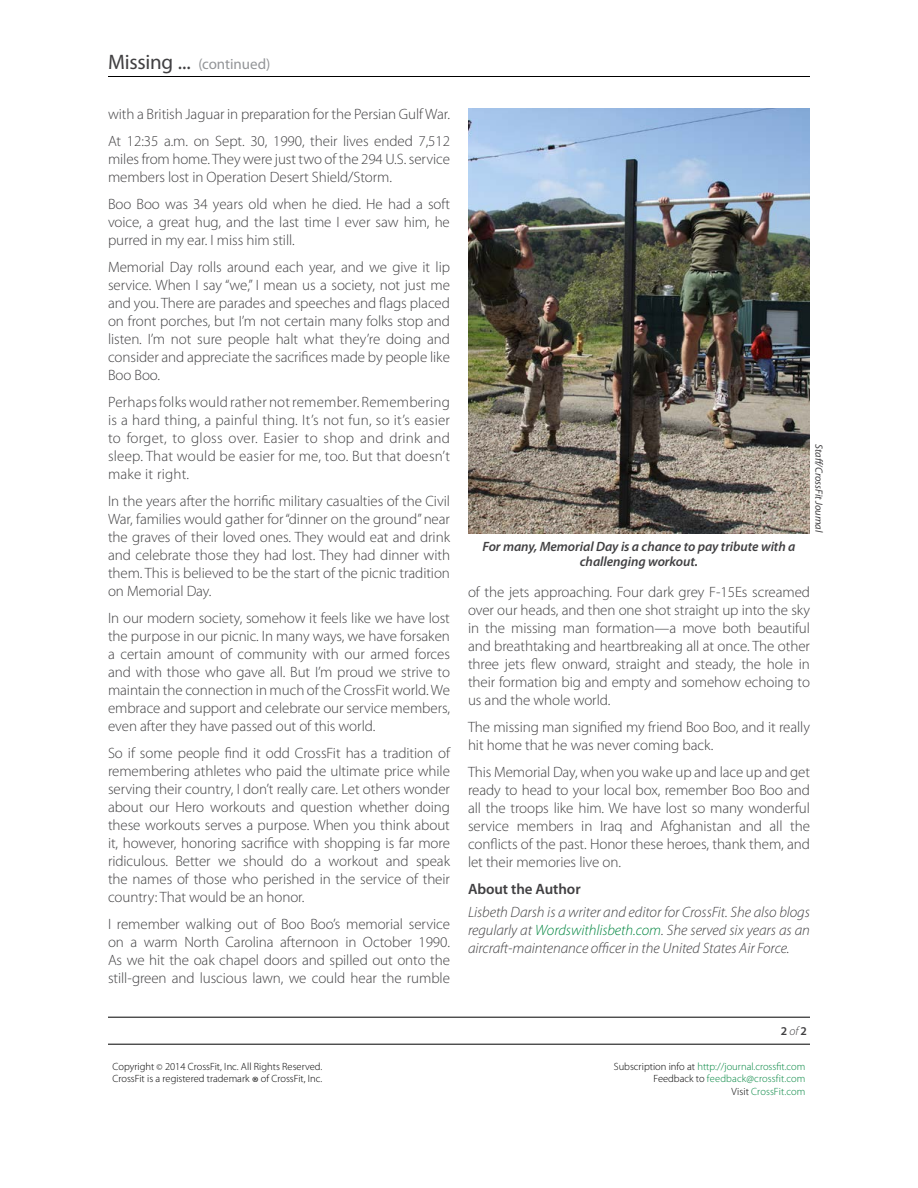
<style>
.page{position:relative;width:918px;height:1188px;background:#fff}
.page>*{position:absolute;margin:0;border:0;box-sizing:border-box;transform-origin:0 0}
.t1{font:300 15px/18px "Myriad Pro";letter-spacing:-.005em;color:#414042;text-align:justify}
.t2{font:italic 300 15px/18px "Myriad Pro";letter-spacing:-.005em;color:#414042;text-align:justify}
.t3{font:15px "Myriad Pro";letter-spacing:-.005em;color:#939598}
.t4{font:600 15px "Myriad Pro";letter-spacing:-.005em;color:#414042}
.t5{font:italic 600 13.5px/15px "Myriad Pro";letter-spacing:-.005em;color:#414042;text-align:center}
.t6{font:600 12px "Myriad Pro";color:#414042}
.t7{font:300 10.5px/12.6px "Myriad Pro";color:#00853f;text-align:right}
.t8{font:300 10.5px/12px "Myriad Pro";color:#000}
.t9{font:italic 10.5px "Myriad Pro";letter-spacing:-.005em;color:#414042}
.s1{font-size:21px;color:#414042}
.s2{color:#00853f}
.s3{font-weight:300;font-style:italic}
.s4{font-size:9px}
.s5{font-size:16.5px}
.s6{color:#000}
</style>
<div class="page">
<hr style="left:108px;top:76px;width:702px;height:1px;background:#000">
<hr style="left:108px;top:1017px;width:702px;height:1px;background:#000">
<hr style="left:108px;top:1044px;width:702px;height:1px;background:#000">
<img style="left:468px;top:108px;width:342px;height:425px">
<p class="t3" style="left:108px;top:56px;width:164px"><span class="s1">Missing ...</span> (continued)</p>
<p class="t1" style="left:108px;top:101px;width:344px;line-height:27px">with a British Jaguar in preparation for the Persian Gulf War.<br>At 12:35 a.m. on Sept. 30, 1990, their lives ended 7,512</p>
<p class="t1" style="left:108px;top:151px;width:344px">miles from home. They were just two of the 294 U.S. service members lost in Operation Desert Shield/Storm.</p>
<p class="t1" style="left:108px;top:196px;width:344px">Boo Boo was 34 years old when he died. He had a soft voice, a great hug, and the last time I ever saw him, he purred in my ear. I miss him still.</p>
<p class="t1" style="left:108px;top:259px;width:344px">Memorial Day rolls around each year, and we give it lip service. When I say “we,” I mean us a society, not just me and you. There are parades and speeches and flags placed on front porches, but I’m not certain many folks stop and listen. I’m not sure people halt what they’re doing and consider and appreciate the sacrifices made by people like Boo Boo.</p>
<p class="t1" style="left:108px;top:394px;width:344px">Perhaps folks would rather not remember. Remembering is a hard thing, a painful thing. It’s not fun, so it’s easier to forget, to gloss over. Easier to shop and drink and sleep. That would be easier for me, too. But that doesn’t make it right.</p>
<p class="t1" style="left:108px;top:493px;width:344px">In the years after the horrific military casualties of the Civil War, families would gather for “dinner on the ground” near the graves of their loved ones. They would eat and drink and celebrate those they had lost. They had dinner with them. This is believed to be the start of the picnic tradition on Memorial Day.</p>
<p class="t1" style="left:108px;top:610px;width:344px">In our modern society, somehow it feels like we have lost the purpose in our picnic. In many ways, we have forsaken a certain amount of community with our armed forces and with those who gave all. But I’m proud we strive to maintain the connection in much of the CrossFit world. We embrace and support and celebrate our service members, even after they have passed out of this world.</p>
<p class="t1" style="left:108px;top:745px;width:344px">So if some people find it odd CrossFit has a tradition of remembering athletes who paid the ultimate price while serving their country, I don’t really care. Let others wonder about our Hero workouts and question whether doing these workouts serves a purpose. When you think about it, however, honoring sacrifice with shopping is far more ridiculous. Better we should do a workout and speak the names of those who perished in the service of their country: That would be an honor.</p>
<p class="t1" style="left:108px;top:916px;width:344px">I remember walking out of Boo Boo’s memorial service on a warm North Carolina afternoon in October 1990.<br>As we hit the oak chapel doors and spilled out onto the still-green and luscious lawn, we could hear the rumble</p>
<p class="t5" style="left:483px;top:540px;width:314px">For many, Memorial Day is a chance to pay tribute with a challenging workout.</p>
<p class="t9" style="left:825px;top:444px;width:90px;rotate:90deg">Staff/CrossFit Journal</p>
<p class="t1" style="left:468px;top:584px;width:344px">of the jets approaching. Four dark grey F-15Es screamed over our heads, and then one shot straight up into the sky in the missing man formation—a move both beautiful and breathtaking and heartbreaking all at once. The other three jets flew onward, straight and steady, the hole in their formation big and empty and somehow echoing to us and the whole world.</p>
<p class="t1" style="left:468px;top:719px;width:344px">The missing man signified my friend Boo Boo, and it really hit home that he was never coming back.</p>
<p class="t1" style="left:468px;top:764px;width:344px">This Memorial Day, when you wake up and lace up and get ready to head to your local box, remember Boo Boo and all the troops like him. We have lost so many wonderful service members in Iraq and Afghanistan and all the conflicts of the past. Honor these heroes, thank them, and let their memories live on.</p>
<p class="t4" style="left:468px;top:881px;width:114px">About the Author</p>
<p class="t2" style="left:468px;top:903px;width:344px">Lisbeth Darsh is a writer and editor for CrossFit. She also blogs regularly at <span class="s2">Wordswithlisbeth.com</span>. She served six years as an aircraft-maintenance officer in the United States Air Force.</p>
<p class="t6" style="left:781px;top:1024px;width:28px">2 <span class="s3">of</span> 2</p>
<p class="t8" style="left:112px;top:1061px;width:211px">Copyright <span class="s4">©</span> 2014 CrossFit, Inc. All Rights Reserved.<br>CrossFit is a registered trademark <span class="s5">®</span> of CrossFit, Inc.</p>
<p class="t7" style="left:614px;top:1060px;width:193px"><span class="s6">Subscription info at</span> http://journal.crossfit.com<br><span class="s6">Feedback to</span> feedback@crossfit.com<br><span class="s6">Visit</span> CrossFit.com</p>
</div>
